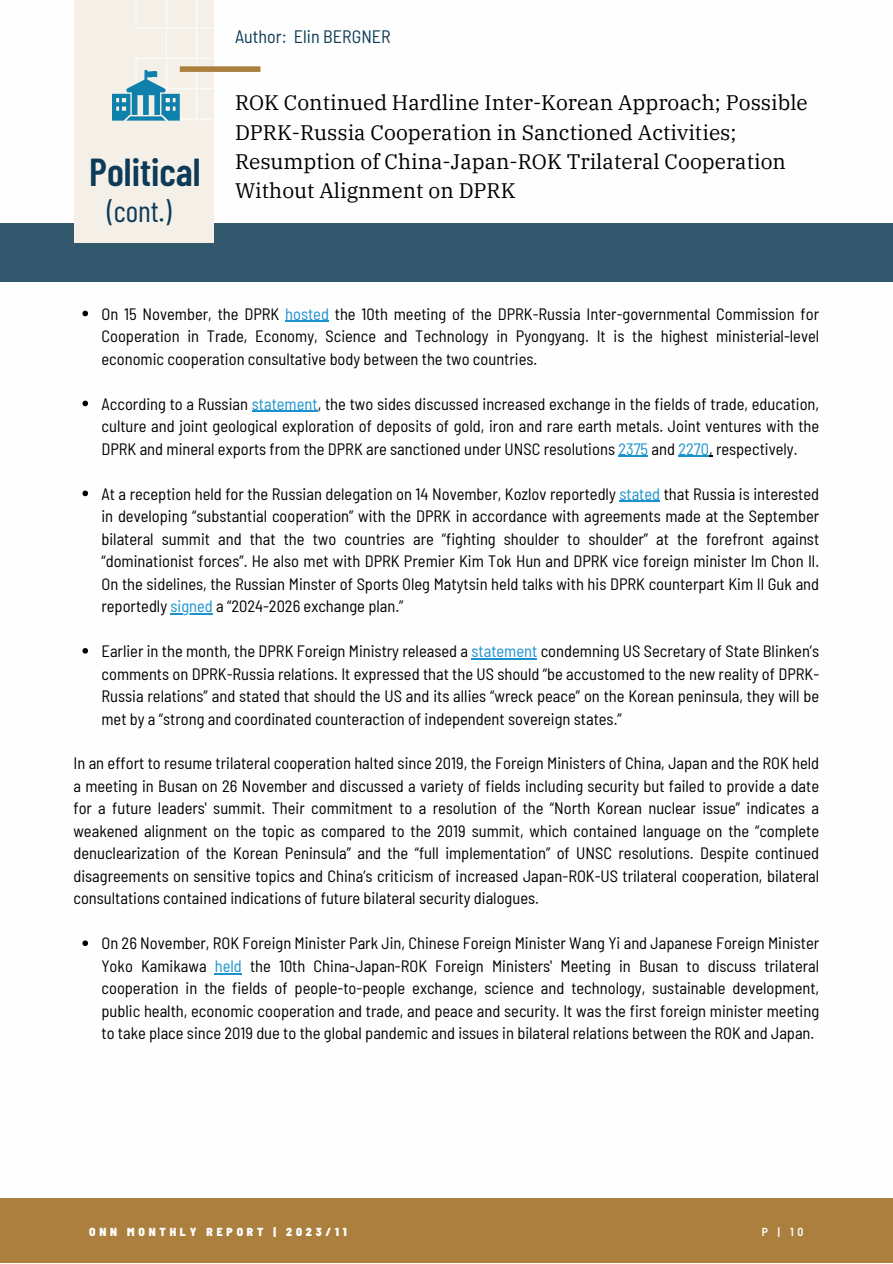
<style>
.page{position:relative;width:893px;height:1264px;background:#fff}
.page>*{position:absolute;margin:0;border:0;box-sizing:border-box;transform-origin:0 0}
.t1{font:600 39px "Barlow Condensed";color:#0d3a57}
.t2{font:30px "Barlow Condensed";color:#0d3a57}
.t3{font:21px/29.2px "IBM Plex Serif";color:#000}
.t4{font:semi-condensed 18px "Barlow";color:#0d3a57}
.t5{font:semi-condensed 16.5px/22.5px "Barlow";color:#000;text-align:justify}
.t6{font:900 semi-condensed 11.55px "Barlow";letter-spacing:.33em;color:#fff}
.t7{font:600 semi-condensed 11.55px "Barlow";color:#fff}
.s1{color:#1a92ce}
</style>
<div class="page">
<div style="left:0;top:223px;width:892px;height:59px;background:#34586e"></div>
<div style="left:75px;top:0;width:139px;height:242px;background:#f4f0e8"></div>
<img style="left:136px;top:0;width:125px;height:121px">
<div style="left:180px;top:66px;width:80px;height:6px;background:#ab803f"></div>
<svg style="left:82px;top:311px;width:6px;height:5px"></svg>
<hr style="left:285px;top:321px;width:44px;height:1px;background:#1a92ce">
<svg style="left:82px;top:400px;width:6px;height:6px"></svg>
<hr style="left:252px;top:411px;width:66px;height:1px;background:#1a92ce">
<hr style="left:618px;top:456px;width:30px;height:1px;background:#1a92ce">
<hr style="left:678px;top:456px;width:31px;height:1px;background:#1a92ce">
<svg style="left:82px;top:490px;width:6px;height:6px"></svg>
<hr style="left:619px;top:500px;width:41px;height:2px;background:#1a92ce">
<hr style="left:170px;top:613px;width:43px;height:1px;background:#1a92ce">
<svg style="left:82px;top:648px;width:6px;height:5px"></svg>
<hr style="left:471px;top:658px;width:66px;height:1px;background:#1a92ce">
<svg style="left:82px;top:940px;width:6px;height:6px"></svg>
<svg style="left:215px;top:973px;width:27px;height:1px"></svg>
<div style="left:0;top:1198px;width:892px;height:64px;background:#ab803f"></div>
<svg style="left:112px;top:70px;width:67px;height:51px"></svg>
<p class="t1" style="left:89px;top:147px;width:113px">Political</p>
<p class="t2" style="left:107px;top:192px;width:66px">(cont.)</p>
<p class="t4" style="left:235px;top:25px;width:157px">Author: Elin BERGNER</p>
<p class="t3" style="left:235px;top:88px;width:574px">ROK Continued Hardline Inter-Korean Approach; Possible DPRK-Russia Cooperation in Sanctioned Activities; Resumption of China-Japan-ROK Trilateral Cooperation Without Alignment on DPRK</p>
<p class="t5" style="left:101px;top:302px;width:719px">On 15 November, the DPRK <span class="s1">hosted</span> the 10th meeting of the DPRK-Russia Inter-governmental Commission for Cooperation in Trade, Economy, Science and Technology in Pyongyang. It is the highest ministerial-level economic cooperation consultative body between the two countries.</p>
<p class="t5" style="left:101px;top:392px;width:719px">According to a Russian <span class="s1">statement</span>, the two sides discussed increased exchange in the fields of trade, education, culture and joint geological exploration of deposits of gold, iron and rare earth metals. Joint ventures with the DPRK and mineral exports from the DPRK are sanctioned under UNSC resolutions <span class="s1">2375</span> and <span class="s1">2270</span>, respectively.</p>
<p class="t5" style="left:101px;top:481px;width:719px">At a reception held for the Russian delegation on 14 November, Kozlov reportedly <span class="s1">stated</span> that Russia is interested in developing “substantial cooperation” with the DPRK in accordance with agreements made at the September bilateral summit and that the two countries are “fighting shoulder to shoulder” at the forefront against “dominationist forces”. He also met with DPRK Premier Kim Tok Hun and DPRK vice foreign minister Im Chon Il.<br>On the sidelines, the Russian Minster of Sports Oleg Matytsin held talks with his DPRK counterpart Kim Il Guk and reportedly <span class="s1">signed</span> a “2024-2026 exchange plan.”</p>
<p class="t5" style="left:101px;top:639px;width:719px">Earlier in the month, the DPRK Foreign Ministry released a <span class="s1">statement</span> condemning US Secretary of State Blinken’s comments on DPRK-Russia relations. It expressed that the US should “be accustomed to the new reality of DPRK-Russia relations” and stated that should the US and its allies “wreck peace” on the Korean peninsula, they will be met by a “strong and coordinated counteraction of independent sovereign states.”</p>
<p class="t5" style="left:73px;top:751px;width:747px">In an effort to resume trilateral cooperation halted since 2019, the Foreign Ministers of China, Japan and the ROK held a meeting in Busan on 26 November and discussed a variety of fields including security but failed to provide a date for a future leaders' summit. Their commitment to a resolution of the “North Korean nuclear issue” indicates a weakened alignment on the topic as compared to the 2019 summit, which contained language on the “complete denuclearization of the Korean Peninsula” and the “full implementation” of UNSC resolutions. Despite continued disagreements on sensitive topics and China’s criticism of increased Japan-ROK-US trilateral cooperation, bilateral consultations contained indications of future bilateral security dialogues.</p>
<p class="t5" style="left:101px;top:931px;width:719px">On 26 November, ROK Foreign Minister Park Jin, Chinese Foreign Minister Wang Yi and Japanese Foreign Minister Yoko Kamikawa <span class="s1">held</span> the 10th China-Japan-ROK Foreign Ministers' Meeting in Busan to discuss trilateral cooperation in the fields of people-to-people exchange, science and technology, sustainable development, public health, economic cooperation and trade, and peace and security. It was the first foreign minister meeting to take place since 2019 due to the global pandemic and issues in bilateral relations between the ROK and Japan.</p>
<p class="t6" style="left:89px;top:1224px;width:259px">ONN MONTHLY REPORT | 2023/11</p>
<p class="t7" style="left:761px;top:1224px;width:43px">P|10</p>
</div>
